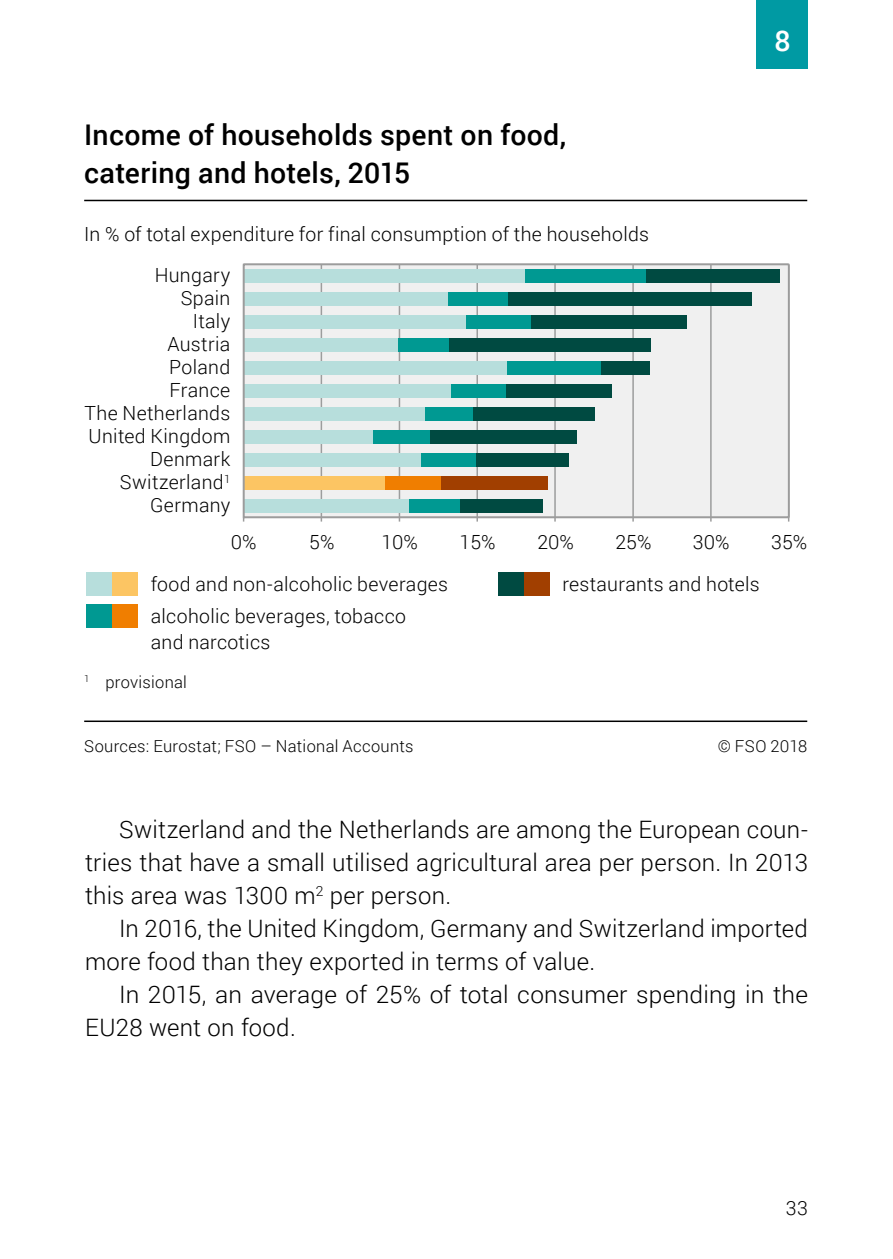
<style>
.page{position:relative;width:893px;height:1259px;background:#fff}
.page>*{position:absolute;margin:0;border:0;box-sizing:border-box;transform-origin:0 0}
.t1{font:500 28.5px/37.5px "Roboto";letter-spacing:.01em;color:#000}
.Kapitelnummer{font:500 28.5px "Roboto";color:#fff}
.Grundtext_Einzug{font:300 24px/33px "Roboto";letter-spacing:.01em;color:#000}
.t2{font:300 19.5px/31.8px "Roboto";letter-spacing:.015em;color:#000}
.t3{font:300 16.5px "Roboto";letter-spacing:.02em;color:#000}
</style>
<div class="page">
<div style="left:757px;top:0;width:51px;height:68px;background:#009aa3"></div>
<hr style="left:84px;top:200px;width:723px;height:1px;background:#000">
<div style="left:87px;top:572px;width:51px;height:23px;background:#b7dedc"></div>
<div style="left:87px;top:604px;width:51px;height:23px;background:#009992"></div>
<div style="left:498px;top:572px;width:52px;height:23px;background:#004a41"></div>
<svg style="left:242px;top:263px;width:548px;height:259px"></svg>
<hr style="left:84px;top:720px;width:723px;height:2px;background:#000">
<div style="left:112px;top:572px;width:26px;height:23px;background:#fcc563"></div>
<div style="left:112px;top:604px;width:26px;height:23px;background:#f07e00"></div>
<div style="left:524px;top:572px;width:26px;height:23px;background:#a13f00"></div>
<p class="t1" style="left:84px;top:115px;width:484px">Income of households spent on food, catering and hotels, 2015</p>
<p class="t2" style="left:84px;top:218px;width:566px">In % of total expenditure for final consumption of the households</p>
<p class="t2" style="left:155px;top:259px;width:77px">Hungary</p>
<p class="t2" style="left:181px;top:282px;width:51px">Spain</p>
<p class="t2" style="left:193px;top:305px;width:39px">Italy</p>
<p class="t2" style="left:167px;top:328px;width:64px">Austria</p>
<p class="t2" style="left:169px;top:351px;width:63px">Poland</p>
<p class="t2" style="left:169px;top:373px;width:62px">France</p>
<p class="t2" style="left:84px;top:396px;width:147px">The Netherlands</p>
<p class="t2" style="left:89px;top:420px;width:143px">United Kingdom</p>
<p class="t2" style="left:150px;top:442px;width:81px">Denmark</p>
<p class="t2" style="left:120px;top:466px;width:112px">Switzerland<sup>1</sup></p>
<p class="t2" style="left:150px;top:488px;width:82px">Germany</p>
<h2 class="Kapitelnummer" style="left:774px;top:21px;width:18px">8</h2>
<p class="t2" style="left:231px;top:526px;width:27px">0%</p>
<p class="t2" style="left:309px;top:526px;width:27px">5%</p>
<p class="t2" style="left:381px;top:526px;width:38px">10%</p>
<p class="t2" style="left:460px;top:526px;width:38px">15%</p>
<p class="t2" style="left:537px;top:526px;width:38px">20%</p>
<p class="t2" style="left:615px;top:526px;width:38px">25%</p>
<p class="t2" style="left:693px;top:526px;width:38px">30%</p>
<p class="t2" style="left:771px;top:526px;width:38px">35%</p>
<p class="t2" style="left:151px;top:568px;width:299px">food and non-alcoholic beverages alcoholic beverages, tobacco</p>
<p class="t2" style="left:151px;top:625px;width:121px">and narcotics</p>
<p class="t3" style="left:84px;top:670px;width:104px"><sup>1</sup> provisional</p>
<p class="t2" style="left:562px;top:568px;width:199px">restaurants and hotels</p>
<p class="t3" style="left:84px;top:735px;width:331px">Sources: Eurostat; FSO – National Accounts</p>
<p class="t3" style="left:718px;top:734px;width:91px">© FSO 2018</p>
<p class="Grundtext_Einzug" style="left:85px;top:812px;width:724px;text-align:justify;text-indent:34px">Switzerland and the Netherlands are among the European coun&shy;tries that have a small utilised agricultural area per person. In 2013 this area was 1300 m<sup>2</sup> per person.</p>
<p class="Grundtext_Einzug" style="left:85px;top:911px;width:724px;text-indent:34px">In 2016, the United Kingdom, Germany and Switzerland imported more food than they exported in terms of value.</p>
<p class="Grundtext_Einzug" style="left:85px;top:977px;width:724px;text-indent:34px">In 2015, an average of 25% of total consumer spending in the<br>EU28 went on food.</p>
<p class="t2" style="left:786px;top:1191px;width:24px">33</p>
</div>
